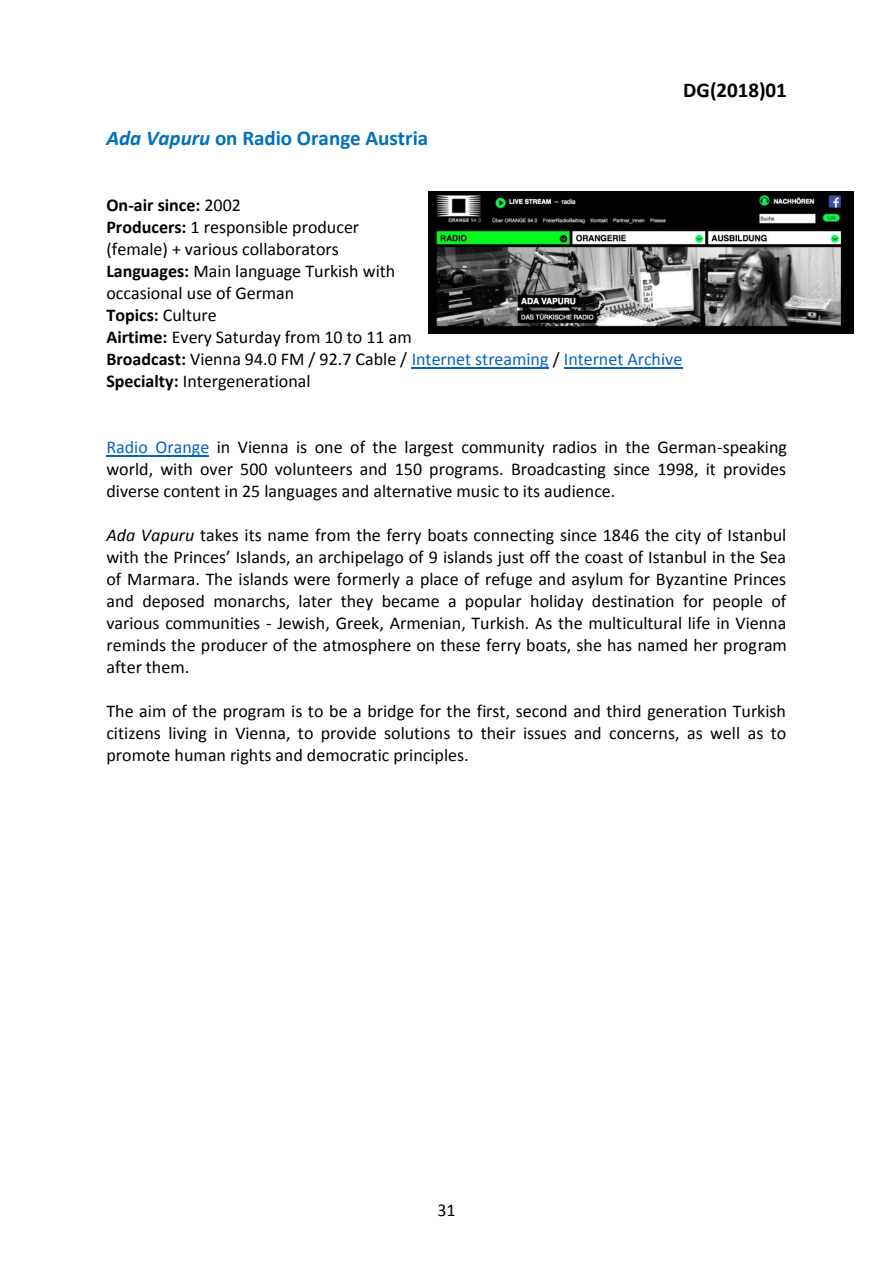
<style>
.page{position:relative;width:893px;height:1263px;background:#fff}
.page>*{position:absolute;margin:0;border:0;box-sizing:border-box;transform-origin:0 0}
.t1{font:700 21px "Calibri";color:#0070c0}
.t2{font:700 21px "Calibri";color:#000}
.t3{font:18px/22px "Calibri";color:#000;text-align:justify}
.t4{font:18px "Calibri";color:#0563c1}
.t5{font:700 18px "Calibri";color:#000}
.s1{font-style:italic}
.s2{font-weight:400}
.s3{font-weight:700}
.s4{font-weight:700;color:#000}
.s5{color:#000}
.s6{color:#0563c1}
</style>
<div class="page">
<img style="left:429px;top:192px;width:425px;height:141px">
<hr style="left:412px;top:367px;width:137px;height:1px;background:#0563c1">
<hr style="left:564px;top:367px;width:118px;height:1px;background:#0563c1">
<hr style="left:106px;top:455px;width:103px;height:1px;background:#0563c1">
<p class="t1" style="left:106px;top:129px;width:323px"><span class="s1">Ada Vapuru</span> on Radio Orange Austria</p>
<p class="t2" style="left:683px;top:81px;width:105px">DG(2018)01</p>
<p class="t5" style="left:106px;top:198px;width:136px">On-air since: <span class="s2">2002</span></p>
<p class="t3" style="left:106px;top:218px;width:254px"><span class="s3">Producers:</span> 1 responsible producer (female) + various collaborators</p>
<p class="t3" style="left:106px;top:261px;width:291px"><span class="s3">Languages:</span> Main language Turkish with occasional use of German</p>
<p class="t5" style="left:106px;top:308px;width:112px">Topics: <span class="s2">Culture</span></p>
<p class="t3" style="left:106px;top:328px;width:307px"><span class="s3">Airtime:</span> Every Saturday from 10 to 11 am</p>
<p class="t4" style="left:106px;top:352px;width:577px"><span class="s4">Broadcast:</span> <span class="s5">Vienna 94.0 FM / 92.7 Cable /</span> Internet streaming <span class="s5">/</span> Internet Archive</p>
<p class="t3" style="left:106px;top:372px;width:206px"><span class="s3">Specialty:</span> Intergenerational</p>
<p class="t3" style="left:106px;top:438px;width:682px"><span class="s6">Radio Orange</span> in Vienna is one of the largest community radios in the German-speaking world, with over 500 volunteers and 150 programs. Broadcasting since 1998, it provides diverse content in 25 languages and alternative music to its audience.</p>
<p class="t3" style="left:106px;top:525px;width:682px"><span class="s1">Ada Vapuru</span> takes its name from the ferry boats connecting since 1846 the city of Istanbul with the Princes’ Islands, an archipelago of 9 islands just off the coast of Istanbul in the Sea of Marmara. The islands were formerly a place of refuge and asylum for Byzantine Princes and deposed monarchs, later they became a popular holiday destination for people of various communities - Jewish, Greek, Armenian, Turkish. As the multicultural life in Vienna reminds the producer of the atmosphere on these ferry boats, she has named her program after them.</p>
<p class="t3" style="left:106px;top:701px;width:681px">The aim of the program is to be a bridge for the first, second and third generation Turkish citizens living in Vienna, to provide solutions to their issues and concerns, as well as to promote human rights and democratic principles.</p>
<p class="t3" style="left:437px;top:1200px;width:20px">31</p>
</div>
